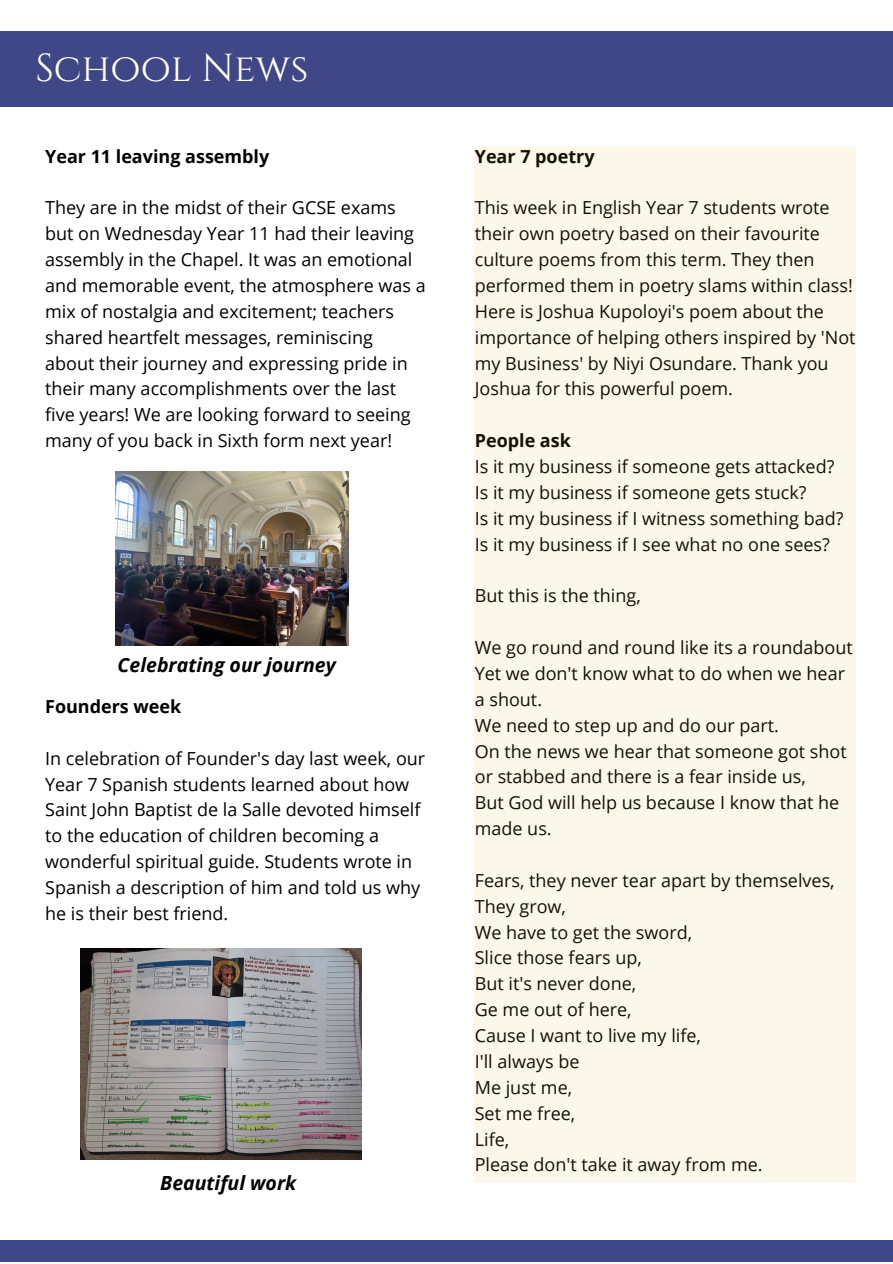
<style>
.page{position:relative;width:893px;height:1264px;background:#fff}
.page>*{position:absolute;margin:0;border:0;box-sizing:border-box;transform-origin:0 0}
.t1{font:39px "Cinzel";color:#fffff6}
.t2{font:italic 700 19.5px "Open Sans";color:#000}
.t3{font:18px/25.8px "Open Sans";color:#000}
.t4{font:700 18px "Open Sans";color:#000}
</style>
<div class="page">
<div style="left:0;top:1240px;width:892px;height:21px;background:#3f4786"></div>
<div style="left:0;top:31px;width:892px;height:76px;background:#3f4786"></div>
<img style="left:80px;top:948px;width:281px;height:211px">
<img style="left:115px;top:471px;width:233px;height:174px">
<div style="left:475px;top:147px;width:381px;height:1035px;background:#fbf8ea"></div>
<p class="t1" style="left:35px;top:43px;width:275px">School News</p>
<p class="t4" style="left:45px;top:143px;width:226px">Year 11 leaving assembly</p>
<p class="t3" style="left:45px;top:194px;width:382px">They are in the midst of their GCSE exams but on Wednesday Year 11 had their leaving assembly in the Chapel. It was an emotional and memorable event, the atmosphere was a mix of nostalgia and excitement; teachers shared heartfelt messages, reminiscing about their journey and expressing pride in their many accomplishments over the last five years! We are looking forward to seeing many of you back in Sixth form next year!</p>
<p class="t2" style="left:118px;top:651px;width:220px">Celebrating our journey</p>
<p class="t4" style="left:45px;top:693px;width:138px">Founders week</p>
<p class="t3" style="left:45px;top:744px;width:381px">In celebration of Founder's day last week, our Year 7 Spanish students learned about how Saint John Baptist de la Salle devoted himself to the education of children becoming a wonderful spiritual guide. Students wrote in Spanish a description of him and told us why he is their best friend.</p>
<p class="t2" style="left:160px;top:1168px;width:137px">Beautiful work</p>
<p class="t4" style="left:475px;top:143px;width:121px">Year 7 poetry</p>
<p class="t3" style="left:475px;top:194px;width:382px">This week in English Year 7 students wrote their own poetry based on their favourite culture poems from this term. They then performed them in poetry slams within class!<br>Here is Joshua Kupoloyi's poem about the importance of helping others inspired by 'Not my Business' by Niyi Osundare. Thank you Joshua for this powerful poem.</p>
<p class="t4" style="left:475px;top:428px;width:98px">People ask</p>
<p class="t3" style="left:475px;top:453px;width:361px">Is it my business if someone gets attacked?</p>
<p class="t3" style="left:475px;top:479px;width:333px">Is it my business if someone gets stuck?</p>
<p class="t3" style="left:475px;top:505px;width:370px">Is it my business if I witness something bad?</p>
<p class="t3" style="left:475px;top:530px;width:356px">Is it my business if I see what no one sees?</p>
<p class="t3" style="left:475px;top:582px;width:167px">But this is the thing,</p>
<p class="t3" style="left:475px;top:634px;width:379px">We go round and round like its a roundabout</p>
<p class="t3" style="left:475px;top:660px;width:372px">Yet we don't know what to do when we hear a shout.</p>
<p class="t3" style="left:475px;top:711px;width:306px">We need to step up and do our part.</p>
<p class="t3" style="left:475px;top:737px;width:373px">On the news we hear that someone got shot or stabbed and there is a fear inside us,</p>
<p class="t3" style="left:475px;top:789px;width:366px">But God will help us because I know that he made us.</p>
<p class="t3" style="left:475px;top:867px;width:361px">Fears, they never tear apart by themselves,</p>
<p class="t3" style="left:475px;top:892px;width:93px">They grow,</p>
<p class="t3" style="left:475px;top:918px;width:219px">We have to get the sword,</p>
<p class="t3" style="left:475px;top:944px;width:168px">Slice those fears up,</p>
<p class="t3" style="left:475px;top:970px;width:163px">But it's never done,</p>
<p class="t3" style="left:475px;top:996px;width:158px">Ge me out of here,</p>
<p class="t3" style="left:475px;top:1022px;width:228px">Cause I want to live my life,</p>
<p class="t3" style="left:475px;top:1048px;width:106px">I'll always be</p>
<p class="t3" style="left:475px;top:1073px;width:99px">Me just me,</p>
<p class="t3" style="left:475px;top:1099px;width:102px">Set me free,</p>
<p class="t3" style="left:475px;top:1125px;width:36px">Life,</p>
<p class="t3" style="left:475px;top:1151px;width:289px">Please don't take it away from me.</p>
</div>
